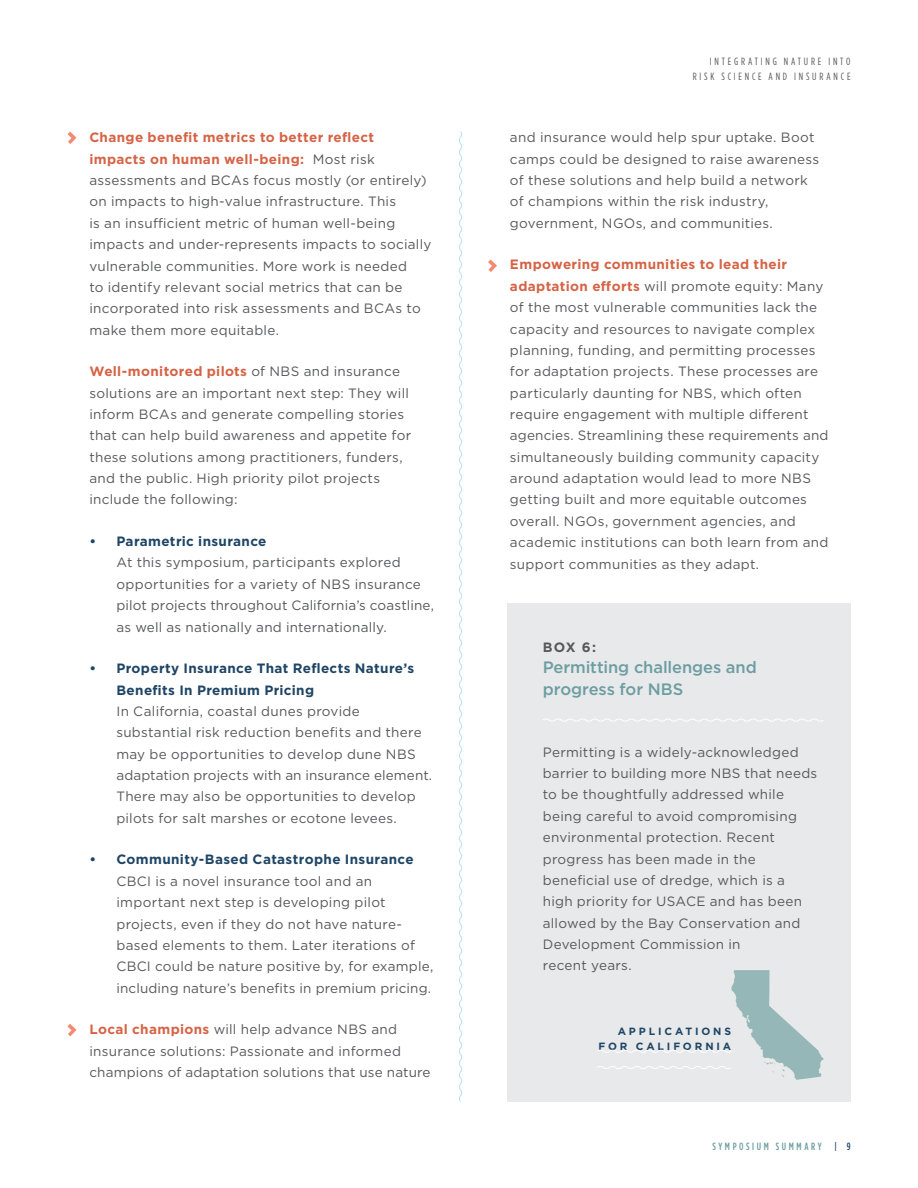
<style>
.page{position:relative;width:918px;height:1188px;background:#fff}
.page>*{position:absolute;margin:0;border:0;box-sizing:border-box;transform-origin:0 0}
.t1{font:500 16.5px/21.3px "Gotham";letter-spacing:-.005em;color:#6c9da2}
.t2{font:13.5px/21.3px "Gotham";letter-spacing:.02em;color:#57585a}
.t3{font:700 13.5px/21.3px "Gotham";letter-spacing:.025em;color:#1f4565}
.t4{font:700 13.5px "Gotham";color:#57585a}
.t5{font:10.5px/15px "Gotham Condensed";letter-spacing:.265em;color:#57585a;text-align:right}
.t6{font:700 10.5px/15px "Gotham";letter-spacing:.275em;color:#1f4666;text-align:right}
.t7{font:500 10.5px "Gotham Condensed";letter-spacing:.25em;color:#6c9da2}
.s1{font-weight:700;color:#d66345}
.s2{color:#1f4666}
</style>
<div class="page">
<div style="left:507px;top:603px;width:343px;height:499px;background:#e8e9ea"></div>
<svg style="left:67px;top:132px;width:9px;height:12px"></svg>
<svg style="left:459px;top:131px;width:3px;height:971px"></svg>
<svg style="left:488px;top:259px;width:9px;height:13px"></svg>
<svg style="left:543px;top:719px;width:281px;height:3px"></svg>
<svg style="left:597px;top:970px;width:227px;height:110px"></svg>
<svg style="left:67px;top:1024px;width:9px;height:12px"></svg>
<p class="t2" style="left:89px;top:127px;width:344px"><span class="s1">Change beneft metrics to better refect impacts on human well-being:</span> Most risk assessments and BCAs focus mostly (or entirely) on impacts to high-value infrastructure. This<br>is an insufcient metric of human well-being impacts and under-represents impacts to socially vulnerable communities. More work is needed<br>to identify relevant social metrics that can be incorporated into risk assessments and BCAs to make them more equitable.</p>
<p class="t2" style="left:89px;top:361px;width:323px"><span class="s1">Well-monitored pilots</span> of NBS and insurance solutions are an important next step: They will inform BCAs and generate compelling stories that can help build awareness and appetite for these solutions among practitioners, funders, and the public. High priority pilot projects include the following:</p>
<p class="t3" style="left:89px;top:531px;width:179px">• Parametric insurance</p>
<p class="t2" style="left:116px;top:552px;width:319px">At this symposium, participants explored opportunities for a variety of NBS insurance pilot projects throughout California’s coastline, as well as nationally and internationally.</p>
<p class="t3" style="left:116px;top:658px;width:299px;text-indent:-27px">• Property Insurance That Refects Nature’s<br>Benefts In Premium Pricing</p>
<p class="t2" style="left:116px;top:700px;width:317px">In California, coastal dunes provide substantial risk reduction benefts and there may be opportunities to develop dune NBS adaptation projects with an insurance element.<br>There may also be opportunities to develop pilots for salt marshes or ecotone levees.</p>
<p class="t3" style="left:89px;top:849px;width:326px">• Community-Based Catastrophe Insurance</p>
<p class="t2" style="left:116px;top:870px;width:318px">CBCI is a novel insurance tool and an important next step is developing pilot projects, even if they do not have nature&shy;based elements to them. Later iterations of CBCI could be nature positive by, for example, including nature’s benefts in premium pricing.</p>
<p class="t2" style="left:89px;top:1019px;width:343px"><span class="s1">Local champions</span> will help advance NBS and insurance solutions: Passionate and informed champions of adaptation solutions that use nature</p>
<p class="t5" style="left:693px;top:53px;width:159px">INTEGRATING NATURE INTO<br>RISK SCIENCE AND INSURANCE</p>
<p class="t2" style="left:510px;top:127px;width:311px">and insurance would help spur uptake. Boot camps could be designed to raise awareness of these solutions and help build a network of champions within the risk industry, government, NGOs, and communities.</p>
<p class="t2" style="left:510px;top:254px;width:320px"><span class="s1">Empowering communities to lead their adaptation eforts</span> will promote equity: Many of the most vulnerable communities lack the capacity and resources to navigate complex planning, funding, and permitting processes for adaptation projects. These processes are particularly daunting for NBS, which often require engagement with multiple diferent agencies. Streamlining these requirements and simultaneously building community capacity around adaptation would lead to more NBS getting built and more equitable outcomes overall. NGOs, government agencies, and academic institutions can both learn from and support communities as they adapt.</p>
<h5 class="t4" style="left:543px;top:638px;width:55px">BOX 6:</h5>
<p class="t1" style="left:543px;top:657px;width:216px">Permitting challenges and progress for NBS</p>
<p class="t2" style="left:543px;top:741px;width:276px">Permitting is a widely-acknowledged barrier to building more NBS that needs to be thoughtfully addressed while being careful to avoid compromising environmental protection. Recent progress has been made in the benefcial use of dredge, which is a high priority for USACE and has been allowed by the Bay Conservation and<br>Development Commission in<br>recent years.</p>
<p class="t6" style="left:598px;top:1024px;width:134px">APPLICATIONS<br>FOR CALIFORNIA</p>
<p class="t7" style="left:713px;top:1140px;width:139px">SYMPOSIUM SUMMARY <span class="s2">| 9</span></p>
</div>
